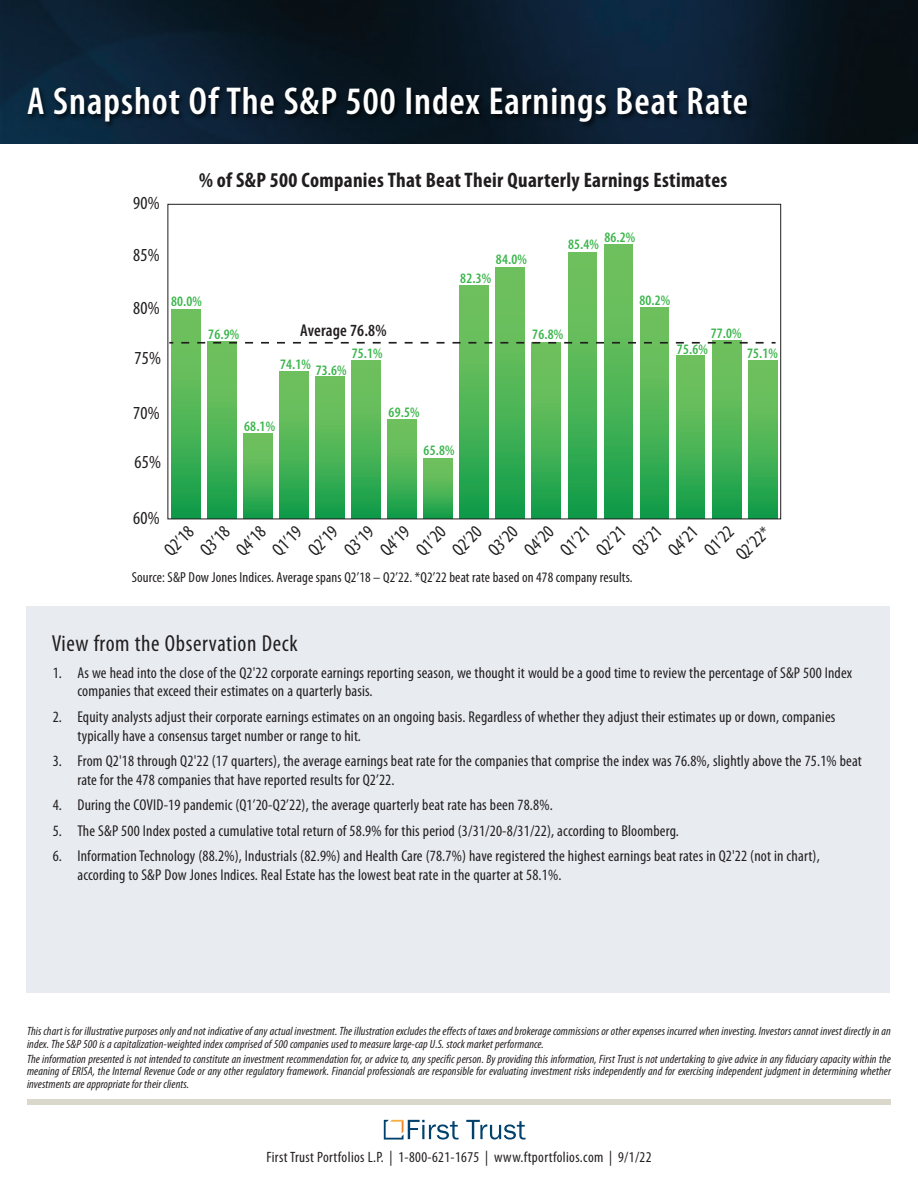
<style>
.page{position:relative;width:918px;height:1188px;background:#fff}
.page>*{position:absolute;margin:0;border:0;box-sizing:border-box;transform-origin:0 0}
.t1{font:600 condensed 39px "Myriad Pro";letter-spacing:.025em;color:#fff}
.t2{font:condensed 23.25px "Myriad Pro";letter-spacing:.025em;color:#231f20}
.t3{font:700 condensed 21px "Myriad Pro";letter-spacing:.015em;color:#201d1e}
.t4{font:condensed 18.45px "Myriad Pro";letter-spacing:.01em;color:#201d1e}
.t5{font:600 condensed 17.1px "Myriad Pro";letter-spacing:.01em;color:#231f20}
.t6{font:condensed 15.75px/18.9px "Myriad Pro";letter-spacing:.01em;color:#231f20}
.t7{font:condensed 15px "Myriad Pro";letter-spacing:.025em;color:#231f20}
.t8{font:condensed 14.55px "Myriad Pro";letter-spacing:.01em;color:#201d1e}
.t9{font:600 condensed 14.55px "Myriad Pro";letter-spacing:.01em;color:#3ab54a}
.t10{font:italic condensed 12px/12.8px "Myriad Pro";letter-spacing:.01em;color:#231f20}
.s1{font-size:17.1px}
</style>
<div class="page">
<div style="left:171px;top:309px;width:29px;height:210px;background:linear-gradient(to bottom,#7fc761,#18a04b)"></div>
<div style="left:208px;top:342px;width:28px;height:177px;background:linear-gradient(to bottom,#7fc761,#18a04b)"></div>
<div style="left:244px;top:434px;width:28px;height:85px;background:linear-gradient(to bottom,#7fc761,#19a04b)"></div>
<div style="left:280px;top:371px;width:28px;height:148px;background:linear-gradient(to bottom,#80c761,#18a04b)"></div>
<div style="left:316px;top:376px;width:29px;height:143px;background:linear-gradient(to bottom,#80c761,#18a04b)"></div>
<div style="left:352px;top:361px;width:29px;height:158px;background:linear-gradient(to bottom,#7fc761,#18a04b)"></div>
<div style="left:388px;top:419px;width:29px;height:100px;background:linear-gradient(to bottom,#80c761,#19a04b)"></div>
<svg style="left:424px;top:458px;width:29px;height:59px;background:#4db456"></svg>
<div style="left:460px;top:285px;width:29px;height:234px;background:linear-gradient(to bottom,#7fc761,#18a04b)"></div>
<div style="left:496px;top:267px;width:29px;height:252px;background:linear-gradient(to bottom,#7fc761,#18a04b)"></div>
<div style="left:532px;top:343px;width:29px;height:176px;background:linear-gradient(to bottom,#7fc761,#18a04b)"></div>
<svg style="left:568px;top:253px;width:29px;height:266px;background:#4bb255"></svg>
<div style="left:604px;top:244px;width:29px;height:275px;background:linear-gradient(to bottom,#7fc761,#17a04b)"></div>
<div style="left:640px;top:307px;width:29px;height:212px;background:linear-gradient(to bottom,#7fc761,#18a04b)"></div>
<div style="left:676px;top:355px;width:29px;height:164px;background:linear-gradient(to bottom,#80c761,#18a04b)"></div>
<div style="left:712px;top:341px;width:29px;height:178px;background:linear-gradient(to bottom,#80c761,#18a04b)"></div>
<div style="left:748px;top:361px;width:29px;height:158px;background:linear-gradient(to bottom,#7fc761,#18a04b)"></div>
<svg style="left:169px;top:342px;width:595px;height:2px"></svg>
<img style="left:0;top:0;width:918px;height:144px">
<svg style="left:466px;top:1120px;width:60px;height:20px"></svg>
<svg style="left:384px;top:1120px;width:75px;height:20px"></svg>
<div style="left:27px;top:1099px;width:864px;height:6px;background:#dad8ca"></div>
<img style="left:20px;top:21px;width:861px;height:113px">
<div style="left:26px;top:606px;width:864px;height:386px;background:#e8ecf1"></div>
<p class="t1" style="left:27px;top:87px;width:723px">A Snapshot Of The S&amp;P 500 Index Earnings Beat Rate</p>
<p class="t3" style="left:199px;top:168px;width:530px">% of S&amp;P 500 Companies That Beat Their Quarterly Earnings Estimates</p>
<p class="t4" style="left:133px;top:196px;width:28px">90%</p>
<p class="t4" style="left:133px;top:249px;width:28px">85%</p>
<p class="t9" style="left:496px;top:254px;width:32px">84.0%</p>
<p class="t9" style="left:604px;top:232px;width:32px">86.2%</p>
<p class="t9" style="left:568px;top:239px;width:32px">85.4%</p>
<p class="t9" style="left:460px;top:272px;width:32px">82.3%</p>
<p class="t4" style="left:133px;top:301px;width:28px">80%</p>
<p class="t9" style="left:171px;top:296px;width:32px">80.0%</p>
<p class="t9" style="left:639px;top:295px;width:32px">80.2%</p>
<p class="t9" style="left:208px;top:329px;width:32px">76.9%</p>
<p class="t5" style="left:300px;top:324px;width:88px">Average 76.8%</p>
<p class="t9" style="left:532px;top:329px;width:32px">76.8%</p>
<p class="t9" style="left:711px;top:328px;width:32px">77.0%</p>
<p class="t4" style="left:134px;top:351px;width:28px">75%</p>
<p class="t9" style="left:352px;top:348px;width:32px">75.1%</p>
<p class="t9" style="left:280px;top:361px;width:68px">74.1% 73.6%</p>
<p class="t9" style="left:677px;top:344px;width:32px">75.6%</p>
<p class="t9" style="left:747px;top:348px;width:32px">75.1%</p>
<p class="t4" style="left:133px;top:406px;width:28px">70%</p>
<p class="t4" style="left:134px;top:456px;width:28px">65%</p>
<p class="t9" style="left:244px;top:421px;width:32px">68.1%</p>
<p class="t9" style="left:389px;top:406px;width:32px">69.5%</p>
<p class="t9" style="left:424px;top:445px;width:32px">65.8%</p>
<p class="t4" style="left:133px;top:511px;width:28px">60%</p>
<p class="t4" style="left:163px;top:548px;width:35px;rotate:-45deg">Q2’18</p>
<p class="t4" style="left:199px;top:548px;width:35px;rotate:-45deg">Q3’18</p>
<p class="t4" style="left:235px;top:548px;width:35px;rotate:-45deg">Q4’18</p>
<p class="t4" style="left:271px;top:548px;width:35px;rotate:-45deg">Q1’19</p>
<p class="t4" style="left:307px;top:548px;width:35px;rotate:-45deg">Q2’19</p>
<p class="t4" style="left:343px;top:548px;width:35px;rotate:-45deg">Q3’19</p>
<p class="t4" style="left:379px;top:548px;width:35px;rotate:-45deg">Q4’19</p>
<p class="t4" style="left:415px;top:548px;width:35px;rotate:-45deg">Q1’20</p>
<p class="t4" style="left:451px;top:548px;width:35px;rotate:-45deg">Q2’20</p>
<p class="t4" style="left:487px;top:548px;width:35px;rotate:-45deg">Q3’20</p>
<p class="t4" style="left:523px;top:548px;width:35px;rotate:-45deg">Q4’20</p>
<p class="t4" style="left:559px;top:548px;width:35px;rotate:-45deg">Q1’21</p>
<p class="t4" style="left:595px;top:548px;width:35px;rotate:-45deg">Q2’21</p>
<p class="t4" style="left:631px;top:548px;width:35px;rotate:-45deg">Q3’21</p>
<p class="t4" style="left:667px;top:548px;width:35px;rotate:-45deg">Q4’21</p>
<p class="t4" style="left:703px;top:548px;width:35px;rotate:-45deg">Q1’22</p>
<p class="t4" style="left:734px;top:552px;width:42px;rotate:-45deg">Q2’22<span class="s1">*</span></p>
<p class="t8" style="left:132px;top:572px;width:502px">Source: S&amp;P Dow Jones Indices. Average spans Q2’18 – Q2’22. *Q2’22 beat rate based on 478 company results.</p>
<p class="t2" style="left:52px;top:635px;width:247px">View from the Observation Deck</p>
<p class="t6" style="left:77px;top:664px;width:776px;text-indent:-25px">1. As we head into the close of the Q2'22 corporate earnings reporting season, we thought it would be a good time to review the percentage of S&amp;P 500 Index companies that exceed their estimates on a quarterly basis.</p>
<p class="t6" style="left:77px;top:708px;width:760px;text-indent:-25px">2. Equity analysts adjust their corporate earnings estimates on an ongoing basis. Regardless of whether they adjust their estimates up or down, companies typically have a consensus target number or range to hit.</p>
<p class="t6" style="left:77px;top:753px;width:786px;text-indent:-25px">3. From Q2'18 through Q2'22 (17 quarters), the average earnings beat rate for the companies that comprise the index was 76.8%, slightly above the 75.1% beat rate for the 478 companies that have reported results for Q2’22.</p>
<p class="t6" style="left:53px;top:797px;width:501px">4. During the COVID-19 pandemic (Q1’20-Q2’22), the average quarterly beat rate has been 78.8%.</p>
<p class="t6" style="left:53px;top:822px;width:628px">5. The S&amp;P 500 Index posted a cumulative total return of 58.9% for this period (3/31/20-8/31/22), according to Bloomberg.</p>
<p class="t6" style="left:77px;top:848px;width:744px;text-indent:-25px">6. Information Technology (88.2%), Industrials (82.9%) and Health Care (78.7%) have registered the highest earnings beat rates in Q2'22 (not in chart), according to S&amp;P Dow Jones Indices. Real Estate has the lowest beat rate in the quarter at 58.1%.</p>
<p class="t10" style="left:27px;top:1026px;width:866px">This chart is for illustrative purposes only and not indicative of any actual investment. The illustration excludes the effects of taxes and brokerage commissions or other expenses incurred when investing. Investors cannot invest directly in an index. The S&amp;P 500 is a capitalization-weighted index comprised of 500 companies used to measure large-cap U.S. stock market performance.</p>
<p class="t10" style="left:27px;top:1053px;width:866px;text-align:justify">The information presented is not intended to constitute an investment recommendation for, or advice to, any specific person. By providing this information, First Trust is not undertaking to give advice in any fiduciary capacity within the meaning of ERISA, the Internal Revenue Code or any other regulatory framework. Financial professionals are responsible for evaluating investment risks independently and for exercising independent judgment in determining whether investments are appropriate for their clients.</p>
<p class="t7" style="left:266px;top:1152px;width:387px">First Trust Portfolios L.P. | 1-800-621-1675 | www.ftportfolios.com | 9/1/22</p>
</div>
